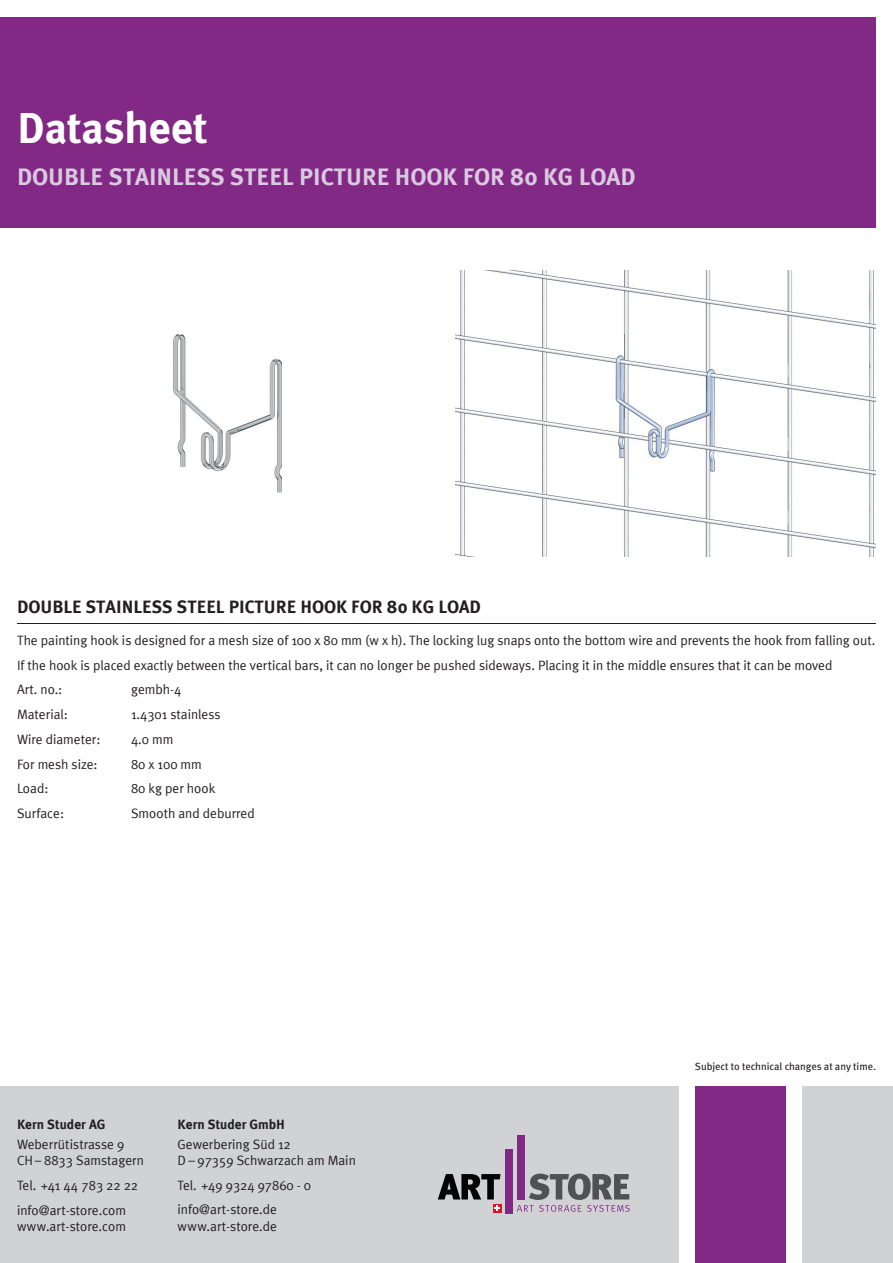
<style>
.page{position:relative;width:893px;height:1263px;background:#fff}
.page>*{position:absolute;margin:0;border:0;box-sizing:border-box;transform-origin:0 0}
.t1{font:700 43.5px "Meta Plus";color:#fff}
.t2{font:700 24px "Meta Plus";color:#dacadf}
.t3{font:700 18px "Meta Plus";color:#231f20}
.t4{font:13.5px/24.8px "Meta Plus";color:#231f20}
.t5{font:700 13.5px "Meta Plus";color:#231f20}
.t6{font:10.5px "Meta";color:#231f20}
</style>
<div class="page">
<div style="left:0;top:17px;width:876px;height:210px;background:#822985"></div>
<div style="left:803px;top:1086px;width:90px;height:177px;background:#d1d2d4"></div>
<div style="left:0;top:1086px;width:679px;height:177px;background:#d1d2d4"></div>
<div style="left:695px;top:1086px;width:91px;height:177px;background:#822985"></div>
<svg style="left:438px;top:1174px;width:62px;height:25px"></svg>
<svg style="left:517px;top:1173px;width:113px;height:39px"></svg>
<div style="left:505px;top:1149px;width:8px;height:65px;background:#822985"></div>
<div style="left:517px;top:1135px;width:7px;height:65px;background:#822985"></div>
<div style="left:493px;top:1204px;width:8px;height:8px;background:#d0192d"></div>
<svg style="left:494px;top:1205px;width:6px;height:6px"></svg>
<hr style="left:17px;top:623px;width:859px;height:1px;background:#231f20">
<img style="left:173px;top:334px;width:109px;height:158px">
<img style="left:455px;top:270px;width:421px;height:287px">
<h1 class="t1" style="left:17px;top:103px;width:192px">Datasheet</h1>
<h2 class="t2" style="left:17px;top:163px;width:620px">DOUBLE STAINLESS STEEL PICTURE HOOK FOR 80 KG LOAD</h2>
<h3 class="t3" style="left:17px;top:596px;width:465px">DOUBLE STAINLESS STEEL PICTURE HOOK FOR 80 KG LOAD</h3>
<p class="t4" style="left:17px;top:628px;width:860px">The painting hook is designed for a mesh size of 100 x 80 mm (w x h). The locking lug snaps onto the bottom wire and prevents the hook from falling out.<br>If the hook is placed exactly between the vertical bars, it can no longer be pushed sideways. Placing it in the middle ensures that it can be moved<br>Art. no.:</p>
<p class="t4" style="left:131px;top:677px;width:52px">gembh-4</p>
<p class="t4" style="left:17px;top:702px;width:52px">Material:</p>
<p class="t4" style="left:131px;top:702px;width:91px">1.4301 stainless</p>
<p class="t4" style="left:17px;top:726px;width:85px">Wire diameter:</p>
<p class="t4" style="left:131px;top:726px;width:44px">4.0 mm</p>
<p class="t4" style="left:17px;top:751px;width:82px">For mesh size:</p>
<p class="t4" style="left:131px;top:751px;width:72px">80 x 100 mm</p>
<p class="t4" style="left:17px;top:776px;width:33px">Load:</p>
<p class="t4" style="left:131px;top:776px;width:86px">80 kg per hook</p>
<p class="t4" style="left:17px;top:801px;width:49px">Surface:</p>
<p class="t4" style="left:131px;top:801px;width:125px">Smooth and deburred</p>
<p class="t5" style="left:17px;top:1116px;width:90px">Kern Studer AG</p>
<p class="t4" style="left:17px;top:1136px;width:128px;line-height:16.2px">Weberrütistrasse 9<br>CH – 8833 Samstagern</p>
<p class="t4" style="left:17px;top:1173px;width:123px">Tel. +41 44 783 22 22 info@art-store.com</p>
<p class="t4" style="left:17px;top:1214px;width:111px">www.art-store.com</p>
<p class="t5" style="left:178px;top:1116px;width:109px">Kern Studer GmbH</p>
<p class="t4" style="left:178px;top:1136px;width:180px;line-height:16.2px">Gewerbering Süd 12<br>D – 97359 Schwarzach am Main</p>
<p class="t4" style="left:178px;top:1172px;width:135px">Tel. +49 9324 97860 - 0 info@art-store.de</p>
<p class="t4" style="left:178px;top:1213px;width:101px">www.art-store.de</p>
<p class="t6" style="left:695px;top:1060px;width:183px">Subject to technical changes at any time.</p>
</div>
